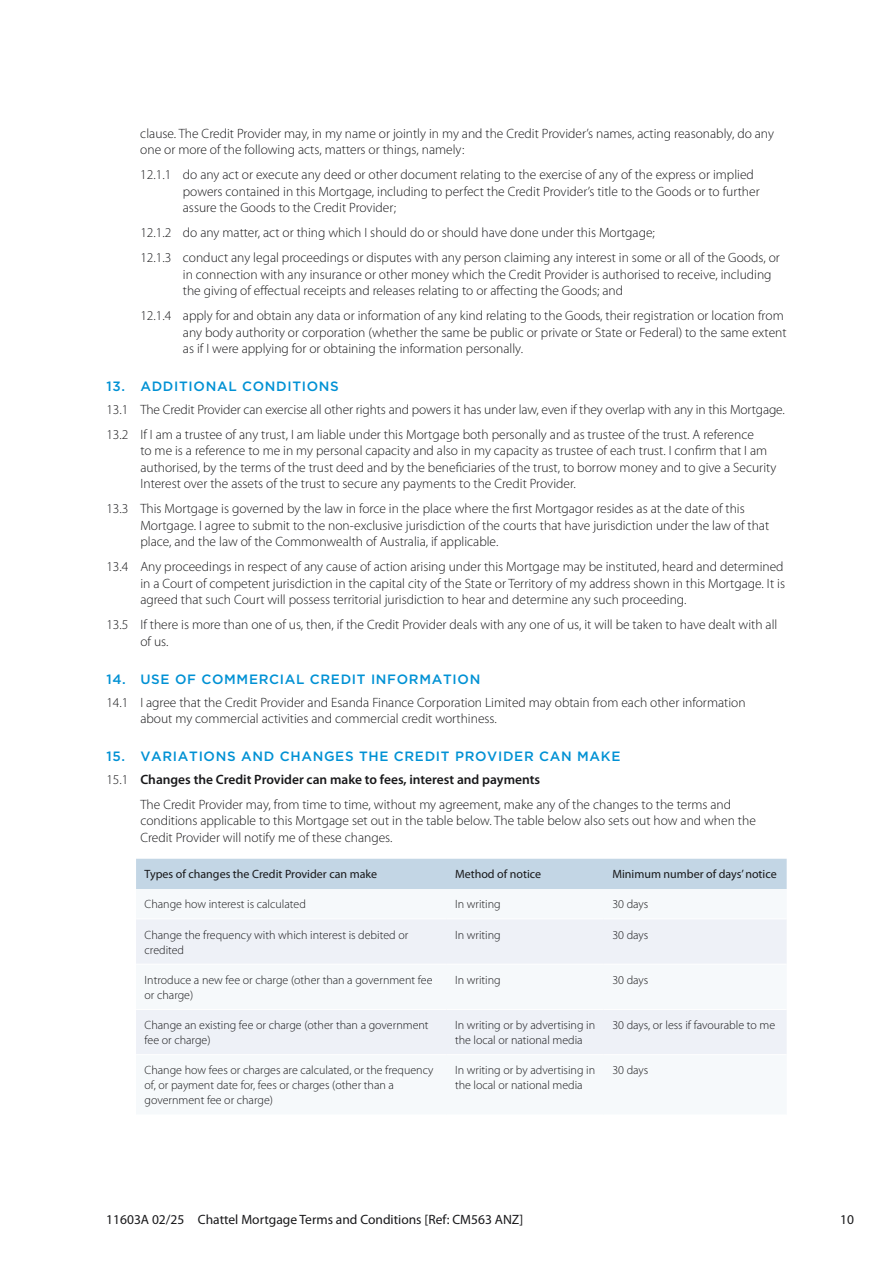
<style>
.page{position:relative;width:893px;height:1263px;background:#fff}
.page>*{position:absolute;margin:0;border:0;box-sizing:border-box;transform-origin:0 0}
.t1{font:300 13.5px/16.5px "Myriad Pro";color:#18181a}
.t2{font:500 13.5px "Gotham";letter-spacing:.05em;color:#0091d4}
.t3{font:13.5px "Myriad Pro";color:#18181a}
.t4{font:300 12px/15px "Myriad Pro";color:#18181a}
.t5{font:12px "Myriad Pro";color:#18181a}
.s1{font-weight:600}
</style>
<div class="page">
<div style="left:136px;top:859px;width:651px;height:30px;background:#c3d6e5"></div>
<div style="left:136px;top:919px;width:651px;height:135px;background:#eef1f7"></div>
<hr style="left:136px;top:964px;width:310px;height:1px;background:#fff">
<hr style="left:446px;top:964px;width:158px;height:1px;background:#fff">
<hr style="left:604px;top:964px;width:183px;height:1px;background:#fff">
<hr style="left:136px;top:1009px;width:310px;height:1px;background:#fff">
<hr style="left:446px;top:1009px;width:158px;height:1px;background:#fff">
<hr style="left:604px;top:1009px;width:183px;height:1px;background:#fff">
<p class="t1" style="left:140px;top:125px;width:635px">clause. The Credit Provider may, in my name or jointly in my and the Credit Provider’s names, acting reasonably, do any one or more of the following acts, matters or things, namely:</p>
<p class="t1" style="left:183px;top:167px;width:578px;text-indent:-43px">12.1.1 do any act or execute any deed or other document relating to the exercise of any of the express or implied powers contained in this Mortgage, including to perfect the Credit Provider’s title to the Goods or to further assure the Goods to the Credit Provider;</p>
<p class="t1" style="left:140px;top:220px;width:641px;line-height:25px">12.1.2 do any matter, act or thing which I should do or should have done under this Mortgage;<br>12.1.3 conduct any legal proceedings or disputes with any person claiming any interest in some or all of the Goods, or</p>
<p class="t1" style="left:183px;top:266px;width:590px">in connection with any insurance or other money which the Credit Provider is authorised to receive, including the giving of effectual receipts and releases relating to or affecting the Goods; and</p>
<p class="t1" style="left:183px;top:308px;width:605px;text-indent:-43px">12.1.4 apply for and obtain any data or information of any kind relating to the Goods, their registration or location from any body authority or corporation (whether the same be public or private or State or Federal) to the same extent as if I were applying for or obtaining the information personally.</p>
<p class="t2" style="left:106px;top:378px;width:234px">13. ADDITIONAL CONDITIONS</p>
<p class="t1" style="left:106px;top:397px;width:680px;line-height:25px">13.1 The Credit Provider can exercise all other rights and powers it has under law, even if they overlap with any in this Mortgage.<br>13.2 If I am a trustee of any trust, I am liable under this Mortgage both personally and as trustee of the trust. A reference</p>
<p class="t1" style="left:140px;top:443px;width:637px">to me is a reference to me in my personal capacity and also in my capacity as trustee of each trust. I confirm that I am authorised, by the terms of the trust deed and by the beneficiaries of the trust, to borrow money and to give a Security<br>Interest over the assets of the trust to secure any payments to the Credit Provider.</p>
<p class="t1" style="left:140px;top:501px;width:630px;text-indent:-34px">13.3 This Mortgage is governed by the law in force in the place where the first Mortgagor resides as at the date of this<br>Mortgage. I agree to submit to the non-exclusive jurisdiction of the courts that have jurisdiction under the law of that place, and the law of the Commonwealth of Australia, if applicable.</p>
<p class="t1" style="left:140px;top:559px;width:646px;text-align:justify;text-indent:-34px">13.4 Any proceedings in respect of any cause of action arising under this Mortgage may be instituted, heard and determined in a Court of competent jurisdiction in the capital city of the State or Territory of my address shown in this Mortgage. It is agreed that such Court will possess territorial jurisdiction to hear and determine any such proceeding.</p>
<p class="t1" style="left:140px;top:617px;width:638px;text-indent:-34px">13.5 If there is more than one of us, then, if the Credit Provider deals with any one of us, it will be taken to have dealt with all of us.</p>
<p class="t2" style="left:106px;top:671px;width:375px">14. USE OF COMMERCIAL CREDIT INFORMATION</p>
<p class="t1" style="left:140px;top:694px;width:607px;text-indent:-34px">14.1 I agree that the Credit Provider and Esanda Finance Corporation Limited may obtain from each other information about my commercial activities and commercial credit worthiness.</p>
<p class="t2" style="left:106px;top:748px;width:516px">15. VARIATIONS AND CHANGES THE CREDIT PROVIDER CAN MAKE</p>
<p class="t1" style="left:140px;top:767px;width:592px;line-height:25px;text-indent:-34px">15.1 <span class="s1">Changes the Credit Provider can make to fees, interest and payments<br></span>The Credit Provider may, from time to time, without my agreement, make any of the changes to the terms and</p>
<p class="t1" style="left:140px;top:813px;width:617px">conditions applicable to this Mortgage set out in the table below. The table below also sets out how and when the<br>Credit Provider will notify me of these changes.</p>
<p class="t5" style="left:145px;top:867px;width:234px">Types of changes the Credit Provider can make</p>
<p class="t5" style="left:455px;top:867px;width:88px">Method of notice</p>
<p class="t5" style="left:612px;top:867px;width:166px">Minimum number of days’ notice</p>
<p class="t4" style="left:145px;top:897px;width:163px">Change how interest is calculated</p>
<p class="t4" style="left:455px;top:897px;width:47px">In writing</p>
<p class="t4" style="left:612px;top:897px;width:37px">30 days</p>
<p class="t4" style="left:145px;top:927px;width:265px">Change the frequency with which interest is debited or credited</p>
<p class="t4" style="left:455px;top:927px;width:47px">In writing</p>
<p class="t4" style="left:612px;top:927px;width:37px">30 days</p>
<p class="t4" style="left:145px;top:972px;width:289px">Introduce a new fee or charge (other than a government fee or charge)</p>
<p class="t4" style="left:455px;top:972px;width:47px">In writing</p>
<p class="t4" style="left:612px;top:972px;width:37px">30 days</p>
<p class="t4" style="left:145px;top:1018px;width:286px">Change an existing fee or charge (other than a government fee or charge)</p>
<p class="t4" style="left:455px;top:1018px;width:142px">In writing or by advertising in the local or national media</p>
<p class="t4" style="left:612px;top:1018px;width:164px">30 days, or less if favourable to me</p>
<p class="t4" style="left:145px;top:1063px;width:290px">Change how fees or charges are calculated, or the frequency of, or payment date for, fees or charges (other than a government fee or charge)</p>
<p class="t4" style="left:455px;top:1063px;width:142px">In writing or by advertising in the local or national media</p>
<p class="t4" style="left:612px;top:1063px;width:37px">30 days</p>
<p class="t3" style="left:106px;top:1211px;width:418px">11603A 02/25 Chattel Mortgage Terms and Conditions [Ref: CM563 ANZ]</p>
<p class="t3" style="left:840px;top:1211px;width:15px">10</p>
</div>
